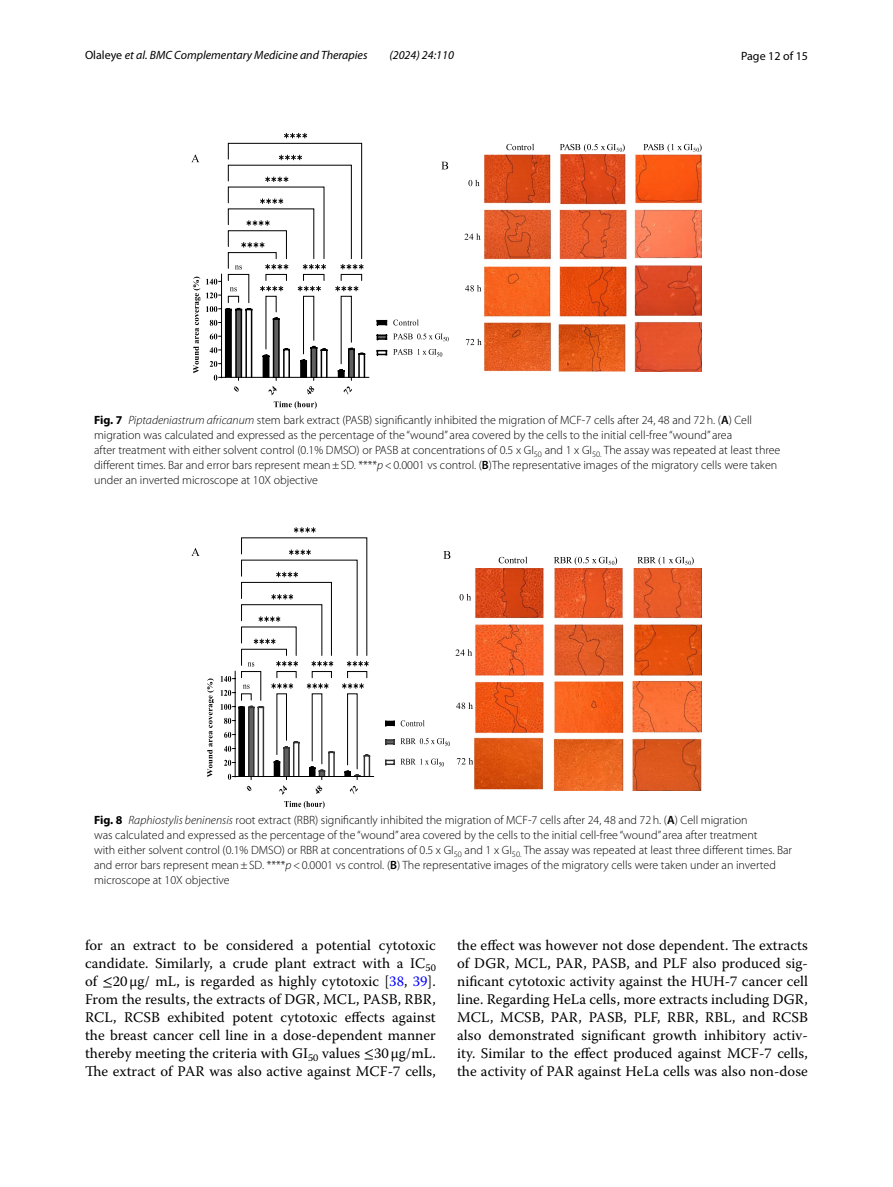
<style>
.page{position:relative;width:893px;height:1187px;background:#fff}
.page>*{position:absolute;margin:0;border:0;box-sizing:border-box;transform-origin:0 0}
.t1{font:14.7px/18px "Warnock Pro";letter-spacing:.005em;color:#000;text-align:justify}
.t2{font:300 12px/15px "Myriad Pro";color:#000}
.t3{font:italic 12px "Myriad Pro";color:#000}
.t4{font:12px "Myriad Pro";color:#000}
.s1{font-style:normal}
.s2{font-weight:700}
.s3{font-style:italic}
.s4{font-weight:600}
.s5{font-family:"STIX"}
.s6{color:#00f}
</style>
<div class="page">
<img style="left:484px;top:155px;width:217px;height:216px">
<svg style="left:442px;top:162px;width:6px;height:7px"></svg>
<svg style="left:506px;top:144px;width:28px;height:6px"></svg>
<svg style="left:560px;top:144px;width:65px;height:8px"></svg>
<svg style="left:643px;top:144px;width:59px;height:8px"></svg>
<svg style="left:468px;top:180px;width:12px;height:6px"></svg>
<svg style="left:464px;top:233px;width:17px;height:7px"></svg>
<svg style="left:465px;top:285px;width:16px;height:6px"></svg>
<svg style="left:466px;top:339px;width:16px;height:6px"></svg>
<svg style="left:234px;top:386px;width:5px;height:5px"></svg>
<svg style="left:269px;top:386px;width:8px;height:9px"></svg>
<svg style="left:307px;top:386px;width:7px;height:8px"></svg>
<svg style="left:343px;top:386px;width:9px;height:8px"></svg>
<hr style="left:221px;top:377px;width:148px;height:1px;background:#000">
<svg style="left:274px;top:401px;width:43px;height:8px"></svg>
<svg style="left:376px;top:319px;width:43px;height:7px"></svg>
<svg style="left:376px;top:333px;width:73px;height:8px"></svg>
<svg style="left:376px;top:349px;width:66px;height:8px"></svg>
<svg style="left:191px;top:133px;width:176px;height:247px"></svg>
<img style="left:475px;top:568px;width:227px;height:222px">
<svg style="left:499px;top:556px;width:28px;height:7px"></svg>
<svg style="left:554px;top:556px;width:63px;height:9px"></svg>
<svg style="left:637px;top:556px;width:57px;height:9px"></svg>
<svg style="left:460px;top:593px;width:11px;height:7px"></svg>
<svg style="left:455px;top:649px;width:17px;height:6px"></svg>
<svg style="left:456px;top:702px;width:17px;height:7px"></svg>
<svg style="left:457px;top:758px;width:16px;height:6px"></svg>
<svg style="left:191px;top:548px;width:9px;height:8px"></svg>
<svg style="left:443px;top:551px;width:7px;height:8px"></svg>
<svg style="left:247px;top:785px;width:4px;height:6px"></svg>
<svg style="left:279px;top:785px;width:8px;height:9px"></svg>
<svg style="left:316px;top:785px;width:6px;height:9px"></svg>
<svg style="left:350px;top:785px;width:8px;height:9px"></svg>
<hr style="left:235px;top:776px;width:139px;height:1px;background:#000">
<svg style="left:284px;top:801px;width:41px;height:7px"></svg>
<svg style="left:207px;top:678px;width:7px;height:99px"></svg>
<svg style="left:385px;top:720px;width:40px;height:7px"></svg>
<svg style="left:385px;top:738px;width:65px;height:8px"></svg>
<svg style="left:385px;top:758px;width:59px;height:8px"></svg>
<svg style="left:220px;top:527px;width:151px;height:252px"></svg>
<p class="t3" style="left:85px;top:48px;width:284px"><span class="s1">Olaleye</span> et al. BMC Complementary Medicine and Therapies</p>
<p class="t3" style="left:389px;top:48px;width:66px">(2024) 24:110</p>
<p class="t4" style="left:741px;top:48px;width:68px">Page 12 of 15</p>
<p class="t2" style="left:94px;top:412px;width:688px"><span class="s2">Fig. 7</span> <span class="s3">Piptadeniastrum africanum</span> stem bark extract (PASB) significantly inhibited the migration of MCF-7 cells after 24, 48 and 72h. (<span class="s4">A</span>) Cell migration was calculated and expressed as the percentage of the “wound” area covered by the cells to the initial cell-free “wound” area<br>after treatment with either solvent control (0.1% DMSO) or PASB at concentrations of 0.5 x GI<sub>50</sub> and 1 x GI<sub>50.</sub> The assay was repeated at least three different times. Bar and error bars represent mean±SD. ****<span class="s3">p</span>&lt;0.0001 vs control. (<span class="s4">B</span>)The representative images of the migratory cells were taken under an inverted microscope at 10X objective</p>
<p class="t2" style="left:94px;top:812px;width:700px"><span class="s2">Fig. 8</span> <span class="s3">Raphiostylis beninensis</span> root extract (RBR) significantly inhibited the migration of MCF-7 cells after 24, 48 and 72h. (<span class="s4">A</span>) Cell migration<br>was calculated and expressed as the percentage of the “wound” area covered by the cells to the initial cell-free “wound” area after treatment<br>with either solvent control (0.1% DMSO) or RBR at concentrations of 0.5 x GI<sub>50</sub> and 1 x GI<sub>50.</sub> The assay was repeated at least three different times. Bar and error bars represent mean±SD. ****<span class="s3">p</span>&lt;0.0001 vs control. (<span class="s4">B</span>) The representative images of the migratory cells were taken under an inverted microscope at 10X objective</p>
<p class="t1" style="left:85px;top:935px;width:352px">for an extract to be considered a potential cytotoxic candidate. Similarly, a crude plant extract with a IC<sub>50 </sub>of <span class="s5">≤</span>20μg/ mL, is regarded as highly cytotoxic [<span class="s6">38</span>, <span class="s6">39</span>].<br>From the results, the extracts of DGR, MCL, PASB, RBR, RCL, RCSB exhibited potent cytotoxic effects against the breast cancer cell line in a dose-dependent manner thereby meeting the criteria with GI<sub>50</sub> values <span class="s5">≤</span>30μg/mL.<br>The extract of PAR was also active against MCF-7 cells,</p>
<p class="t1" style="left:457px;top:935px;width:352px">the effect was however not dose dependent. The extracts of DGR, MCL, PAR, PASB, and PLF also produced sig&shy;nificant cytotoxic activity against the HUH-7 cancer cell line. Regarding HeLa cells, more extracts including DGR, MCL, MCSB, PAR, PASB, PLF, RBR, RBL, and RCSB also demonstrated significant growth inhibitory activ&shy;ity. Similar to the effect produced against MCF-7 cells, the activity of PAR against HeLa cells was also non-dose</p>
</div>
